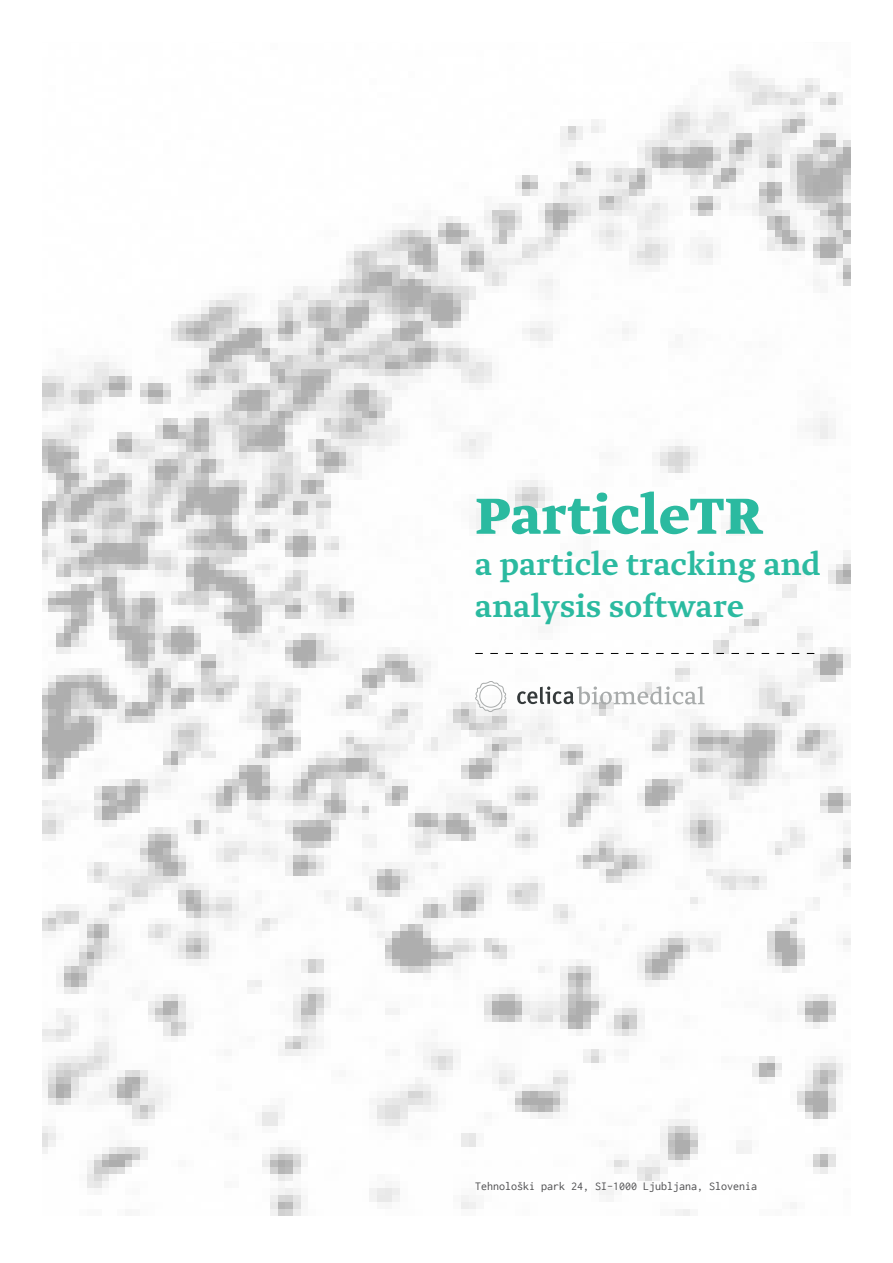
<style>
.page{position:relative;width:893px;height:1263px;background:#fff}
.page>*{position:absolute;margin:0;border:0;box-sizing:border-box;transform-origin:0 0}
.t1{font:700 60px "Greta Text Std";letter-spacing:.01em;color:#2bbaa0}
.t2{font:500 34.65px/41.5px "Greta Text Std";letter-spacing:.01em;color:#2bbaa0}
.t3{font:12px "Inconsolata";color:#4d4d4f}
</style>
<div class="page">
<img style="left:43px;top:71px;width:807px;height:1144px">
<svg style="left:475px;top:653px;width:339px;height:1px"></svg>
<svg style="left:517px;top:686px;width:188px;height:18px"></svg>
<svg style="left:475px;top:681px;width:31px;height:31px"></svg>
<p class="t1" style="left:475px;top:480px;width:289px">ParticleTR</p>
<p class="t2" style="left:475px;top:546px;width:347px">a particle tracking and analysis software</p>
<p class="t3" style="left:475px;top:1180px;width:283px">Tehnološki park 24, SI-1000 Ljubljana, Slovenia</p>
</div>
